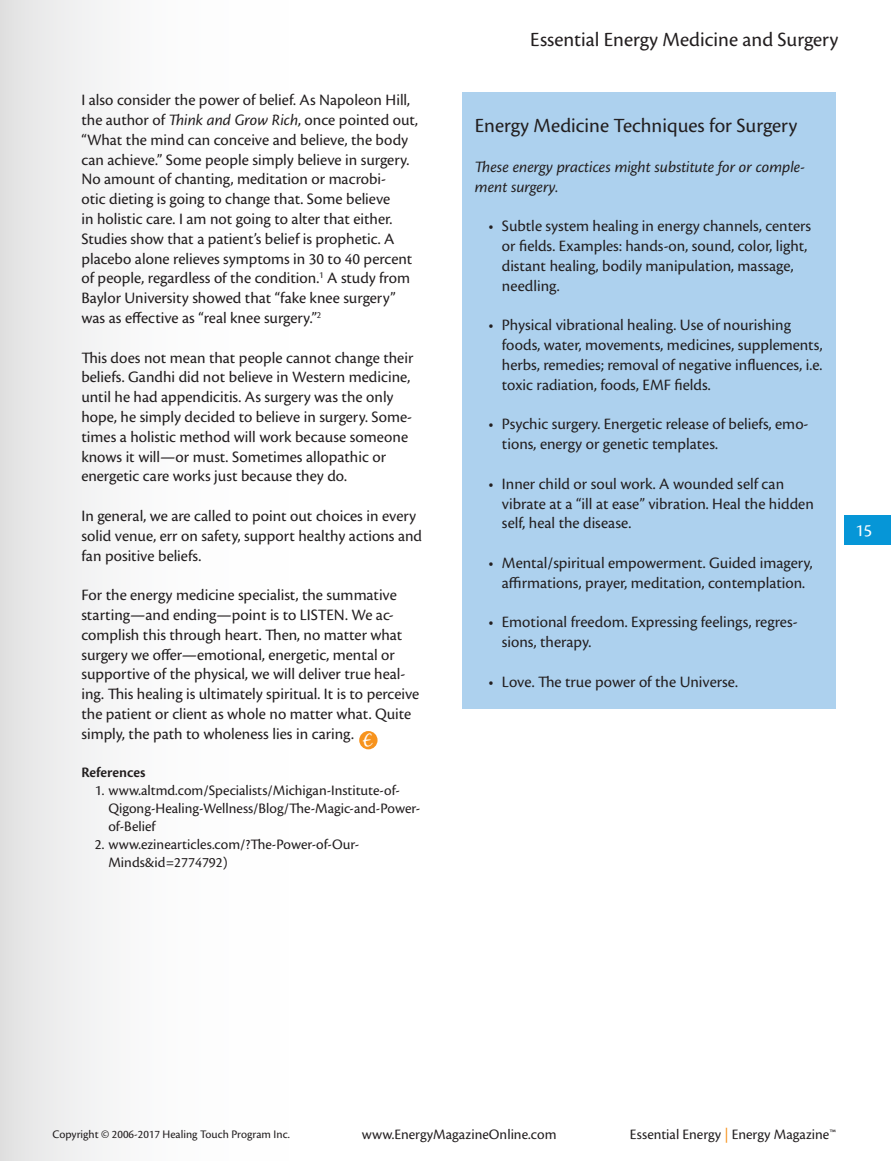
<style>
.page{position:relative;width:891px;height:1161px;background:#fff}
.page>*{position:absolute;margin:0;border:0;box-sizing:border-box;transform-origin:0 0}
.t1{font:21px "Cronos Pro";color:#231f20}
.t2{font:18px "Cronos Pro";color:#fff}
.t3{font:16.8px "Black Jack";color:#fff}
.t4{font:16.5px/19.8px "Cronos Pro";color:#231f20}
.t5{font:italic 16.5px/19.8px "Cronos Pro";letter-spacing:-.005em;color:#231f20}
.t6{font:15px/18px "Cronos Pro";color:#231f20}
.t7{font:600 15px "Cronos Pro";color:#231f20}
.t8{font:12px "Cronos Pro";color:#231f20}
.s1{font-style:italic}
.s2{color:#f7931d}
</style>
<div class="page">
<div style="left:359px;top:731px;width:19px;height:18px;background:#f7931d;border-radius:50%"></div>
<div style="left:845px;top:515px;width:46px;height:30px;background:#0696d7"></div>
<div style="left:462px;top:92px;width:374px;height:617px;background:#add1ee"></div>
<div style="left:1px;top:0;width:338px;height:1161px;background:linear-gradient(to right,#e9eaea,#fff)"></div>
<p class="t4" style="left:81px;top:90px;width:338px">I also consider the power of belief. As Napoleon Hill, the author of <span class="s1">Think and Grow Rich</span>, once pointed out, “What the mind can conceive and believe, the body can achieve.” Some people simply believe in surgery.<br>No amount of chanting, meditation or macrobi-<br>otic dieting is going to change that. Some believe<br>in holistic care. I am not going to alter that either.<br>Studies show that a patient’s belief is prophetic. A placebo alone relieves symptoms in 30 to 40 percent of people, regardless of the condition.<sup>1</sup> A study from Baylor University showed that “fake knee surgery” was as effective as “real knee surgery.”<sup>2</sup></p>
<p class="t4" style="left:81px;top:348px;width:333px">This does not mean that people cannot change their beliefs. Gandhi did not believe in Western medicine, until he had appendicitis. As surgery was the only hope, he simply decided to believe in surgery. Some&shy;times a holistic method will work because someone knows it will—or must. Sometimes allopathic or energetic care works just because they do.</p>
<p class="t4" style="left:81px;top:506px;width:342px">In general, we are called to point out choices in every solid venue, err on safety, support healthy actions and fan positive beliefs.</p>
<p class="t4" style="left:81px;top:585px;width:339px">For the energy medicine specialist, the summative starting—and ending—point is to LISTEN. We ac&shy;complish this through heart. Then, no matter what surgery we offer—emotional, energetic, mental or supportive of the physical, we will deliver true heal&shy;ing. This healing is ultimately spiritual. It is to perceive the patient or client as whole no matter what. Quite simply, the path to wholeness lies in caring.</p>
<p class="t7" style="left:81px;top:763px;width:66px">References</p>
<p class="t6" style="left:108px;top:781px;width:313px;text-indent:-14px">1. www.altmd.com/Specialists/Michigan-Institute-of-<br>Qigong-Healing-Wellness/Blog/The-Magic-and-Power&shy;of-Belief</p>
<p class="t6" style="left:108px;top:835px;width:252px;text-indent:-14px">2. www.ezinearticles.com/?The-Power-of-Our-<br>Minds&amp;id=2774792)</p>
<p class="t3" style="left:363px;top:731px;width:10px">E</p>
<p class="t1" style="left:530px;top:28px;width:310px">Essential Energy Medicine and Surgery</p>
<p class="t1" style="left:475px;top:114px;width:324px">Energy Medicine Techniques for Surgery</p>
<p class="t5" style="left:475px;top:157px;width:332px">These energy practices might substitute for or comple&shy;ment surgery.</p>
<p class="t4" style="left:502px;top:216px;width:311px;text-indent:-13px">• Subtle system healing in energy channels, centers or fields. Examples: hands-on, sound, color, light, distant healing, bodily manipulation, massage, needling.</p>
<p class="t4" style="left:502px;top:315px;width:322px;text-indent:-13px">• Physical vibrational healing. Use of nourishing foods, water, movements, medicines, supplements, herbs, remedies; removal of negative influences, i.e. toxic radiation, foods, EMF fields.</p>
<p class="t4" style="left:502px;top:414px;width:308px;text-indent:-13px">• Psychic surgery. Energetic release of beliefs, emo&shy;tions, energy or genetic templates.</p>
<p class="t4" style="left:502px;top:474px;width:313px;text-indent:-13px">• Inner child or soul work. A wounded self can vibrate at a “ill at ease” vibration. Heal the hidden self, heal the disease.</p>
<p class="t4" style="left:488px;top:553px;width:326px;text-align:center">• Mental/spiritual empowerment. Guided imagery, affirmations, prayer, meditation, contemplation.</p>
<p class="t4" style="left:502px;top:612px;width:297px;text-indent:-13px">• Emotional freedom. Expressing feelings, regres&shy;sions, therapy.</p>
<p class="t4" style="left:488px;top:672px;width:251px">• Love. The true power of the Universe.</p>
<p class="t2" style="left:855px;top:520px;width:18px">15</p>
<p class="t8" style="left:52px;top:1127px;width:239px">Copyright © 2006-2017 Healing Touch Program Inc.</p>
<p class="t6" style="left:362px;top:1125px;width:196px">www.EnergyMagazineOnline.com</p>
<p class="t6" style="left:630px;top:1125px;width:208px">Essential Energy <span class="s2">|</span> Energy Magazine™</p>
</div>
